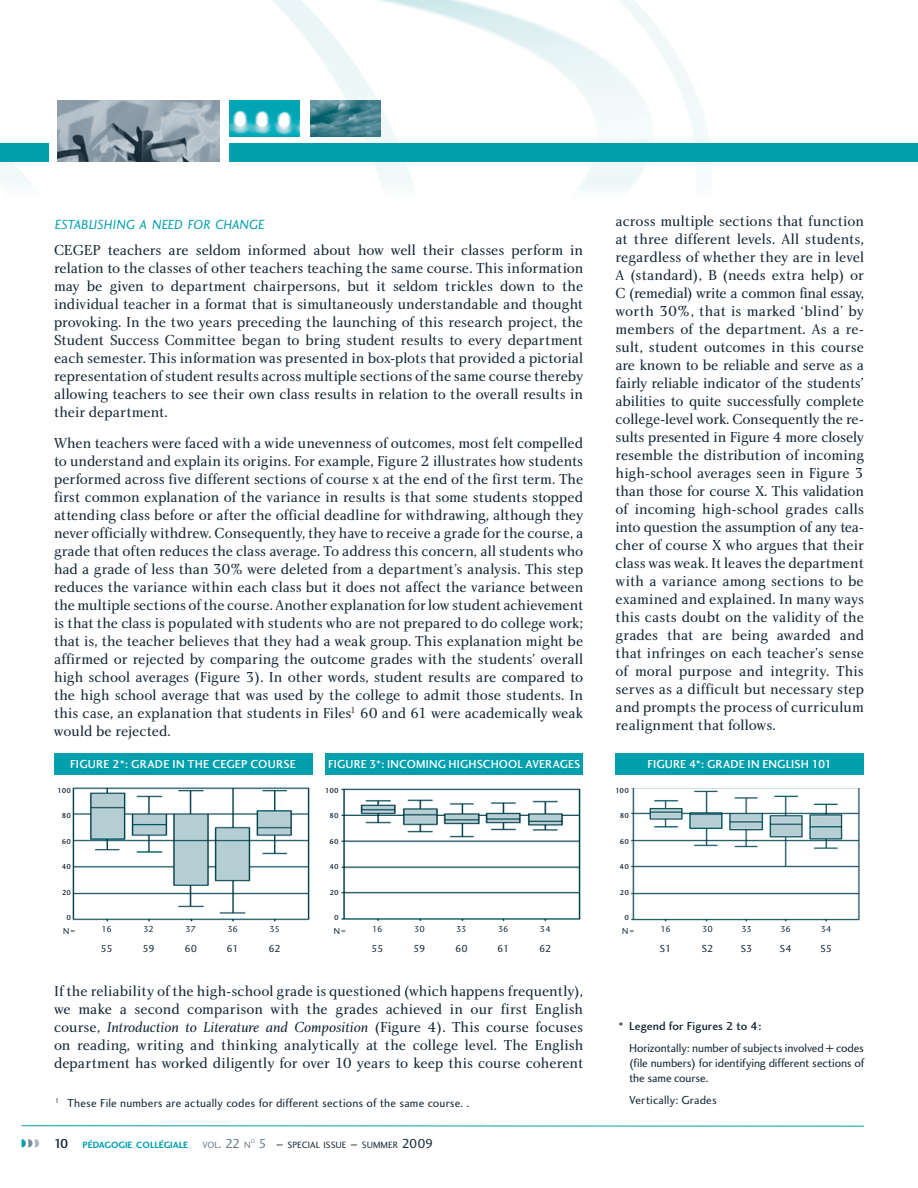
<style>
.page{position:relative;width:918px;height:1188px;background:#fff}
.page>*{position:absolute;margin:0;border:0;box-sizing:border-box;transform-origin:0 0}
.t1{font:15px/18px "Charlotte Book Plain";color:#142733;text-align:justify}
.t2{font:15px "Charlotte Book Italic Plain";letter-spacing:-.005em;color:#142733}
.t3{font:13.65px "Charlotte Sans Book Italic Plain";letter-spacing:-.005em;color:#00a0af}
.t4{font:12px/15px "Charlotte Sans Book Plain";letter-spacing:.01em;color:#142733;text-align:justify}
.t5{font:12px "Charlotte Sans Medium Plain";letter-spacing:.015em;color:#fff}
.t6{font:12px "Charlotte Sans Medium Plain";letter-spacing:.015em;color:#142733}
.t7{font:10.5px "Charlotte Sans Book Plain";letter-spacing:-.02em;color:#142733}
.t8{font:9.45px "Charlotte Sans Book Plain";color:#142733}
.t9{font:9.45px "Charlotte Sans Bold Plain";color:#00a0af}
.t10{font:9.45px "Charlotte Sans Book Plain";color:#687a88}
.t11{font:9px "Charlotte Sans Book Plain";letter-spacing:-.025em;color:#142733}
.t12{font:7.5px "Charlotte Sans Medium Plain";letter-spacing:.01em;color:#142733}
.t13{font:5.55px "Charlotte Sans Book Plain";color:#687a88}
.s1{font-family:"Charlotte Book Plain"}
.s2{font-family:"Charlotte Sans Medium Plain";font-size:13.5px;color:#142733}
.s3{font-size:13.5px}
.s4{font-size:13.5px;color:#687a88}
</style>
<div class="page">
<svg style="left:22px;top:1139px;width:17px;height:9px"></svg>
<img style="left:0;top:0;width:918px;height:190px">
<hr style="left:22px;top:1125px;width:842px;height:2px;background:#00a0af">
<img style="left:57px;top:101px;width:162px;height:61px">
<img style="left:310px;top:101px;width:70px;height:36px">
<img style="left:230px;top:101px;width:70px;height:36px">
<div style="left:230px;top:144px;width:688px;height:18px;background:#00a0af"></div>
<div style="left:0;top:144px;width:49px;height:18px;background:#00a0af"></div>
<div style="left:54px;top:753px;width:258px;height:22px;background:#00a0af"></div>
<div style="left:326px;top:753px;width:257px;height:22px;background:#00a0af"></div>
<img style="left:72px;top:787px;width:238px;height:135px">
<img style="left:341px;top:789px;width:240px;height:133px">
<div style="left:616px;top:753px;width:248px;height:22px;background:#00a0af"></div>
<img style="left:632px;top:789px;width:228px;height:133px">
<p class="t3" style="left:55px;top:219px;width:211px">ESTABLISHING A NEED FOR CHANGE</p>
<p class="t1" style="left:54px;top:242px;width:531px">CEGEP teachers are seldom informed about how well their classes perform in relation to the classes of other teachers teaching the same course. This information may be given to department chairpersons, but it seldom trickles down to the individual teacher in a format that is simultaneously understandable and thought provoking. In the two years preceding the launching of this research project, the Student Success Committee began to bring student results to every department each semester. This information was presented in box-plots that provided a pictorial representation of student results across multiple sections of the same course thereby allowing teachers to see their own class results in relation to the overall results in their department.</p>
<p class="t1" style="left:54px;top:435px;width:531px">When teachers were faced with a wide unevenness of outcomes, most felt compelled to understand and explain its origins. For example, Figure 2 illustrates how students performed across five different sections of course x at the end of the first term. The first common explanation of the variance in results is that some students stopped attending class before or after the official deadline for withdrawing, although they never officially withdrew. Consequently, they have to receive a grade for the course, a grade that often reduces the class average. To address this concern, all students who had a grade of less than 30% were deleted from a department’s analysis. This step reduces the variance within each class but it does not affect the variance between the multiple sections of the course. Another explanation for low student achievement is that the class is populated with students who are not prepared to do college work; that is, the teacher believes that they had a weak group. This explanation might be affirmed or rejected by comparing the outcome grades with the students’ overall high school averages (Figure 3). In other words, student results are compared to the high school average that was used by the college to admit those students. In this case, an explanation that students in Files<sup>1</sup> 60 and 61 were academically weak would be rejected.</p>
<p class="t1" style="left:616px;top:213px;width:250px">across multiple sections that function at three different levels. All students, regardless of whether they are in level A (standard), B (needs extra help) or C (remedial) write a common final essay, worth 30%, that is marked ‘blind’ by members of the department. As a re&shy;sult, student outcomes in this course are known to be reliable and serve as a fairly reliable indicator of the students’ abilities to quite successfully complete college-level work. Consequently the re&shy;sults presented in Figure 4 more closely resemble the distribution of incoming high-school averages seen in Figure 3 than those for course X. This validation of incoming high-school grades calls into question the assumption of any tea&shy;cher of course X who argues that their class was weak. It leaves the department with a variance among sections to be examined and explained. In many ways this casts doubt on the validity of the grades that are being awarded and that infringes on each teacher’s sense of moral purpose and integrity. This serves as a difficult but necessary step and prompts the process of curriculum realignment that follows.</p>
<p class="t5" style="left:70px;top:760px;width:227px">FIGURE 2*: GRADE IN THE CEGEP COURSE</p>
<p class="t5" style="left:328px;top:760px;width:254px">FIGURE 3*: INCOMING HIGHSCHOOL AVERAGES</p>
<p class="t5" style="left:647px;top:760px;width:186px">FIGURE 4*: GRADE IN ENGLISH 101</p>
<p class="t12" style="left:58px;top:787px;width:15px">100</p>
<p class="t12" style="left:62px;top:813px;width:11px">80</p>
<p class="t12" style="left:62px;top:838px;width:11px">60</p>
<p class="t12" style="left:62px;top:864px;width:11px">40</p>
<p class="t12" style="left:62px;top:889px;width:11px">20</p>
<p class="t12" style="left:67px;top:915px;width:6px">0</p>
<p class="t12" style="left:325px;top:787px;width:15px">100</p>
<p class="t12" style="left:330px;top:813px;width:11px">80</p>
<p class="t12" style="left:330px;top:838px;width:11px">60</p>
<p class="t12" style="left:330px;top:864px;width:11px">40</p>
<p class="t12" style="left:330px;top:889px;width:11px">20</p>
<p class="t12" style="left:334px;top:915px;width:6px">0</p>
<p class="t12" style="left:615px;top:787px;width:15px">100</p>
<p class="t12" style="left:620px;top:813px;width:11px">80</p>
<p class="t12" style="left:620px;top:838px;width:11px">60</p>
<p class="t12" style="left:620px;top:864px;width:11px">40</p>
<p class="t12" style="left:620px;top:889px;width:11px">20</p>
<p class="t12" style="left:624px;top:915px;width:6px">0</p>
<p class="t11" style="left:63px;top:928px;width:14px">N=</p>
<p class="t11" style="left:102px;top:926px;width:12px">16</p>
<p class="t11" style="left:143px;top:926px;width:12px">32</p>
<p class="t11" style="left:185px;top:926px;width:12px">37</p>
<p class="t11" style="left:227px;top:926px;width:12px">36</p>
<p class="t11" style="left:269px;top:926px;width:12px">35</p>
<p class="t7" style="left:101px;top:944px;width:14px">55</p>
<p class="t7" style="left:143px;top:944px;width:14px">59</p>
<p class="t7" style="left:184px;top:944px;width:14px">60</p>
<p class="t7" style="left:227px;top:944px;width:14px">61</p>
<p class="t7" style="left:268px;top:944px;width:14px">62</p>
<p class="t11" style="left:334px;top:928px;width:14px">N=</p>
<p class="t11" style="left:372px;top:926px;width:12px">16</p>
<p class="t11" style="left:414px;top:926px;width:12px">30</p>
<p class="t11" style="left:456px;top:926px;width:12px">33</p>
<p class="t11" style="left:498px;top:926px;width:12px">36</p>
<p class="t11" style="left:540px;top:926px;width:12px">34</p>
<p class="t7" style="left:371px;top:944px;width:14px">55</p>
<p class="t7" style="left:413px;top:944px;width:14px">59</p>
<p class="t7" style="left:455px;top:944px;width:14px">60</p>
<p class="t7" style="left:497px;top:944px;width:14px">61</p>
<p class="t7" style="left:539px;top:944px;width:14px">62</p>
<p class="t11" style="left:622px;top:928px;width:14px">N=</p>
<p class="t11" style="left:661px;top:926px;width:12px">16</p>
<p class="t11" style="left:702px;top:926px;width:12px">30</p>
<p class="t11" style="left:741px;top:926px;width:12px">33</p>
<p class="t11" style="left:780px;top:926px;width:12px">36</p>
<p class="t11" style="left:821px;top:926px;width:12px">34</p>
<p class="t7" style="left:660px;top:944px;width:13px">S1</p>
<p class="t7" style="left:702px;top:944px;width:13px">S2</p>
<p class="t7" style="left:741px;top:944px;width:13px">S3</p>
<p class="t7" style="left:780px;top:944px;width:14px">S4</p>
<p class="t7" style="left:820px;top:944px;width:13px">S5</p>
<p class="t1" style="left:54px;top:983px;width:531px">If the reliability of the high-school grade is questioned (which happens frequently), we make a second comparison with the grades achieved in our first English</p>
<p class="t2" style="left:54px;top:1021px;width:531px"><span class="s1">course,</span> Introduction to Literature and Composition <span class="s1">(Figure 4). This course focuses</span></p>
<p class="t1" style="left:54px;top:1037px;width:531px">on reading, writing and thinking analytically at the college level. The English department has worked diligently for over 10 years to keep this course coherent</p>
<p class="t4" style="left:55px;top:1097px;width:416px"><sup>1</sup> These File numbers are actually codes for different sections of the same course. .</p>
<p class="t6" style="left:619px;top:1022px;width:144px">* Legend for Figures 2 to 4:</p>
<p class="t4" style="left:629px;top:1042px;width:236px">Horizontally: number of subjects involved + codes (file numbers) for identifying different sections of the same course.</p>
<p class="t4" style="left:629px;top:1093px;width:89px">Vertically: Grades</p>
<p class="t9" style="left:54px;top:1141px;width:136px"><span class="s2">10</span> PÉDAGOGIE COLLÉGIALE</p>
<p class="t10" style="left:202px;top:1141px;width:50px">VOL<span class="s3">. 22</span> N</p>
<p class="t13" style="left:251px;top:1139px;width:6px">O</p>
<p class="t8" style="left:259px;top:1141px;width:176px"><span class="s4">5</span> <span class="s3">–</span> SPECIAL ISSUE <span class="s3">–</span> SUMMER <span class="s3">2009</span></p>
</div>
